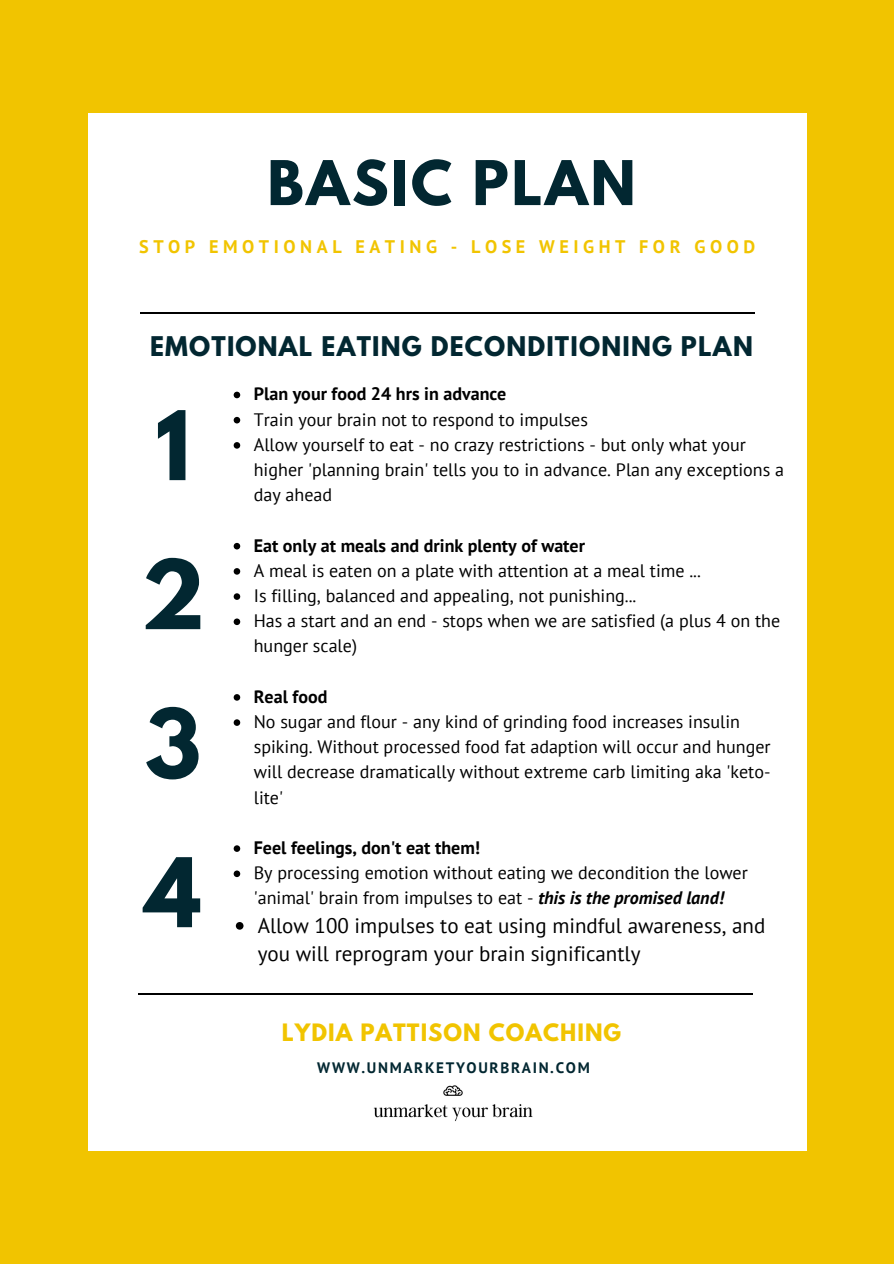
<style>
.page{position:relative;width:894px;height:1264px;background:#fff}
.page>*{position:absolute;margin:0;border:0;box-sizing:border-box;transform-origin:0 0}
.t1{font:700 84.9px/148.9px "League Spartan";color:#022731}
.t2{font:700 54.6px "League Spartan";letter-spacing:.05em;color:#022731}
.t3{font:700 24px "League Spartan";letter-spacing:.05em;color:#022731}
.t4{font:700 21.15px "League Spartan";letter-spacing:.05em;color:#f1c400}
.t5{font:21px/28.5px "PT Sans";color:#000}
.t6{font:700 18.15px "PT Sans";letter-spacing:.25em;color:#f1c400}
.t7{font:18px/25.2px "PT Sans";color:#000}
.t8{font:700 18px "PT Sans";color:#000}
.t9{font:700 15.15px "PT Sans";letter-spacing:.11em;color:#022731}
.s1{font-weight:700;font-style:italic}
</style>
<div class="page">
<div style="left:0;top:0;width:893px;height:1263px;background:#f1c400"></div>
<div style="left:88px;top:114px;width:718px;height:1037px;background:#fff"></div>
<svg style="left:233px;top:392px;width:7px;height:6px"></svg>
<svg style="left:233px;top:417px;width:7px;height:6px"></svg>
<svg style="left:233px;top:442px;width:7px;height:6px"></svg>
<svg style="left:233px;top:543px;width:7px;height:6px"></svg>
<svg style="left:233px;top:568px;width:7px;height:6px"></svg>
<svg style="left:233px;top:593px;width:7px;height:7px"></svg>
<svg style="left:233px;top:618px;width:7px;height:7px"></svg>
<svg style="left:233px;top:694px;width:7px;height:6px"></svg>
<svg style="left:233px;top:719px;width:7px;height:7px"></svg>
<svg style="left:233px;top:845px;width:7px;height:6px"></svg>
<svg style="left:233px;top:870px;width:7px;height:7px"></svg>
<svg style="left:236px;top:922px;width:7px;height:7px"></svg>
<hr style="left:140px;top:312px;width:614px;height:1px;background:#000">
<hr style="left:139px;top:993px;width:613px;height:2px;background:#000">
<img style="left:373px;top:1085px;width:160px;height:37px">
<h2 class="t2" style="left:267px;top:156px;width:369px">BASIC PLAN</h2>
<p class="t6" style="left:139px;top:234px;width:617px">STOP EMOTIONAL EATING - LOSE WEIGHT FOR GOOD</p>
<h3 class="t3" style="left:150px;top:334px;width:604px">EMOTIONAL EATING DECONDITIONING PLAN</h3>
<h1 class="t1" style="left:141px;top:382px;width:65px">1<br>2<br>3<br>4</h1>
<p class="t8" style="left:254px;top:382px;width:254px">Plan your food 24 hrs in advance</p>
<p class="t7" style="left:254px;top:406px;width:531px">Train your brain not to respond to impulses<br>Allow yourself to eat - no crazy restrictions - but only what your higher 'planning brain' tells you to in advance. Plan any exceptions a day ahead</p>
<p class="t8" style="left:254px;top:533px;width:333px">Eat only at meals and drink plenty of water</p>
<p class="t7" style="left:254px;top:557px;width:528px">A meal is eaten on a plate with attention at a meal time ...<br>Is filling, balanced and appealing, not punishing...<br>Has a start and an end - stops when we are satisfied (a plus 4 on the hunger scale)</p>
<p class="t8" style="left:254px;top:684px;width:75px">Real food</p>
<p class="t7" style="left:254px;top:708px;width:518px">No sugar and flour - any kind of grinding food increases insulin spiking. Without processed food fat adaption will occur and hunger will decrease dramatically without extreme carb limiting aka 'keto&shy;lite'</p>
<p class="t8" style="left:254px;top:835px;width:228px">Feel feelings, don't eat them!</p>
<p class="t7" style="left:254px;top:860px;width:495px">By processing emotion without eating we decondition the lower 'animal' brain from impulses to eat - <span class="s1">this is the promised land!</span></p>
<p class="t5" style="left:257px;top:910px;width:509px">Allow 100 impulses to eat using mindful awareness, and you will reprogram your brain significantly</p>
<p class="t4" style="left:282px;top:1021px;width:341px">LYDIA PATTISON COACHING</p>
<p class="t9" style="left:317px;top:1057px;width:274px">WWW.UNMARKETYOURBRAIN.COM</p>
</div>
